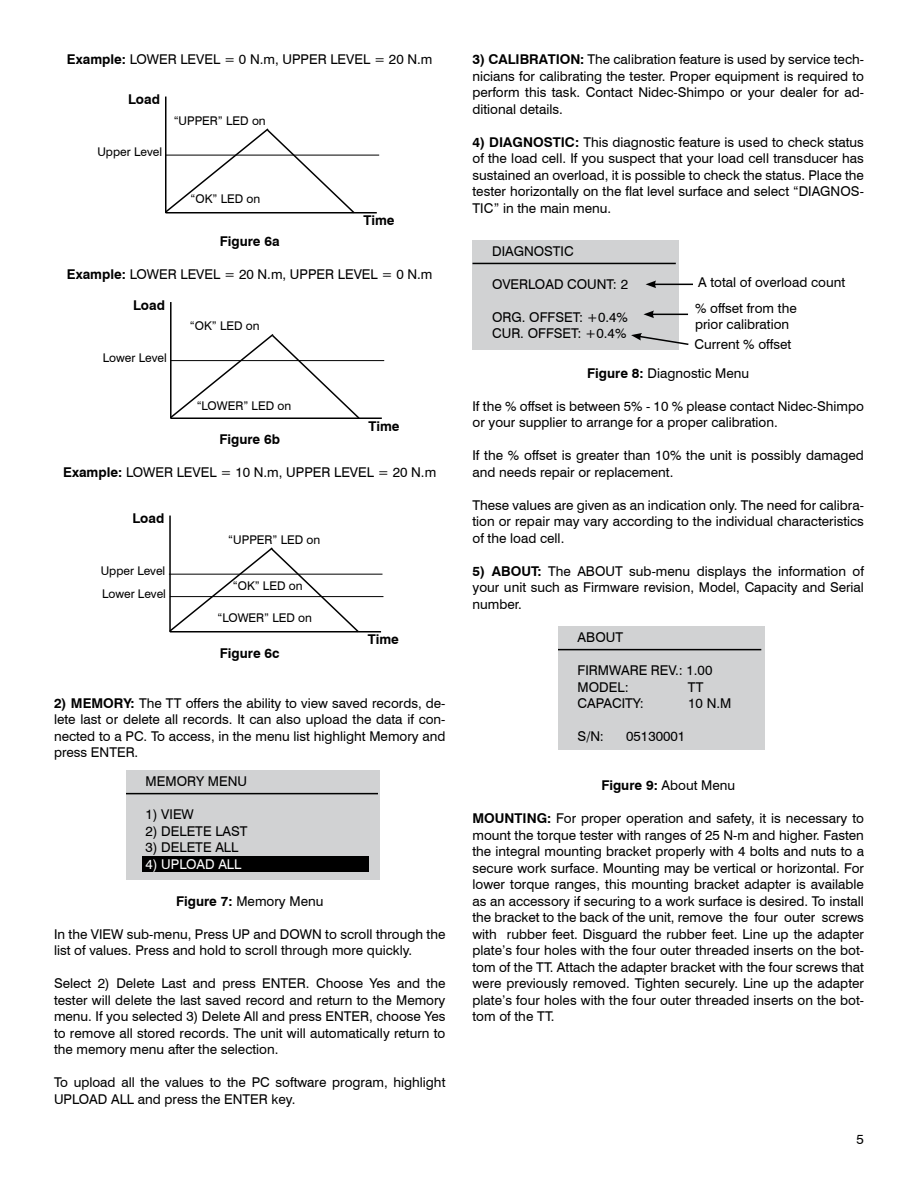
<style>
.page{position:relative;width:918px;height:1188px;background:#fff}
.page>*{position:absolute;margin:0;border:0;box-sizing:border-box;transform-origin:0 0}
.t1{font:13.5px/16.5px "Swiss 721 BT";color:#000}
.t2{font:700 13.5px "Swiss 721 BT";color:#000}
.t3{font:13.5px "Swiss 721 BT";color:#fff}
.t4{font:12px "Swiss 721 BT";color:#000}
.s1{font-weight:700}
</style>
<div class="page">
<div style="left:126px;top:771px;width:254px;height:109px;background:#d1d2d3"></div>
<hr style="left:165px;top:97px;width:2px;height:116px;background:#000">
<hr style="left:166px;top:212px;width:211px;height:1px;background:#000">
<svg style="left:165px;top:127px;width:191px;height:87px"></svg>
<hr style="left:166px;top:155px;width:213px;height:1px;background:#000">
<hr style="left:170px;top:302px;width:2px;height:116px;background:#000">
<hr style="left:171px;top:417px;width:211px;height:2px;background:#000">
<svg style="left:170px;top:332px;width:191px;height:87px"></svg>
<hr style="left:171px;top:360px;width:213px;height:1px;background:#000">
<hr style="left:169px;top:516px;width:2px;height:116px;background:#000">
<hr style="left:170px;top:631px;width:211px;height:2px;background:#000">
<svg style="left:168px;top:546px;width:192px;height:87px"></svg>
<hr style="left:170px;top:596px;width:213px;height:1px;background:#000">
<hr style="left:169px;top:574px;width:214px;height:1px;background:#000">
<hr style="left:126px;top:793px;width:252px;height:1px;background:#000">
<div style="left:142px;top:856px;width:227px;height:15px;background:#000"></div>
<div style="left:473px;top:241px;width:206px;height:109px;background:#d1d2d3"></div>
<hr style="left:473px;top:263px;width:203px;height:1px;background:#000">
<hr style="left:654px;top:284px;width:39px;height:1px;background:#000">
<svg style="left:646px;top:281px;width:10px;height:7px"></svg>
<hr style="left:652px;top:314px;width:36px;height:1px;background:#000">
<svg style="left:644px;top:310px;width:10px;height:8px"></svg>
<svg style="left:631px;top:333px;width:58px;height:12px"></svg>
<div style="left:558px;top:627px;width:207px;height:123px;background:#d1d2d3"></div>
<hr style="left:558px;top:649px;width:203px;height:1px;background:#000">
<p class="t1" style="left:67px;top:53px;width:367px"><span class="s1">Example:</span> LOWER LEVEL = 0 N.m, UPPER LEVEL = 20 N.m</p>
<p class="t2" style="left:128px;top:94px;width:33px">Load</p>
<p class="t4" style="left:97px;top:148px;width:66px">Upper Level</p>
<p class="t4" style="left:174px;top:116px;width:94px">“UPPER” LED on</p>
<p class="t4" style="left:191px;top:194px;width:71px">“OK” LED on</p>
<p class="t2" style="left:364px;top:215px;width:33px">Time</p>
<p class="t2" style="left:220px;top:236px;width:61px">Figure 6a</p>
<p class="t1" style="left:67px;top:267px;width:367px"><span class="s1">Example:</span> LOWER LEVEL = 20 N.m, UPPER LEVEL = 0 N.m</p>
<p class="t2" style="left:133px;top:300px;width:33px">Load</p>
<p class="t4" style="left:103px;top:353px;width:65px">Lower Level</p>
<p class="t4" style="left:190px;top:321px;width:71px">“OK” LED on</p>
<p class="t4" style="left:197px;top:401px;width:96px">“LOWER” LED on</p>
<p class="t2" style="left:369px;top:421px;width:33px">Time</p>
<p class="t2" style="left:219px;top:434px;width:62px">Figure 6b</p>
<p class="t1" style="left:63px;top:465px;width:375px"><span class="s1">Example:</span> LOWER LEVEL = 10 N.m, UPPER LEVEL = 20 N.m</p>
<p class="t2" style="left:132px;top:513px;width:33px">Load</p>
<p class="t4" style="left:101px;top:567px;width:66px">Upper Level</p>
<p class="t4" style="left:102px;top:589px;width:65px">Lower Level</p>
<p class="t4" style="left:228px;top:535px;width:94px">“UPPER” LED on</p>
<p class="t4" style="left:233px;top:582px;width:71px">“OK” LED on</p>
<p class="t4" style="left:217px;top:613px;width:96px">“LOWER” LED on</p>
<p class="t2" style="left:368px;top:634px;width:33px">Time</p>
<p class="t2" style="left:220px;top:648px;width:61px">Figure 6c</p>
<p class="t1" style="left:54px;top:696px;width:393px;text-align:justify"><span class="s1">2) MEMORY:</span> The TT offers the ability to view saved records, de&shy;lete last or delete all records. It can also upload the data if con&shy;nected to a PC. To access, in the menu list highlight Memory and press ENTER.</p>
<p class="t1" style="left:146px;top:774px;width:103px">MEMORY MENU</p>
<p class="t1" style="left:146px;top:807px;width:50px">1) VIEW</p>
<p class="t1" style="left:146px;top:824px;width:103px">2) DELETE LAST</p>
<p class="t1" style="left:146px;top:840px;width:94px">3) DELETE ALL</p>
<p class="t3" style="left:146px;top:859px;width:97px">4) UPLOAD ALL</p>
<p class="t1" style="left:176px;top:894px;width:149px"><span class="s1">Figure 7:</span> Memory Menu</p>
<p class="t1" style="left:54px;top:927px;width:393px">In the VIEW sub-menu, Press UP and DOWN to scroll through the list of values. Press and hold to scroll through more quickly.</p>
<p class="t1" style="left:54px;top:977px;width:393px;text-align:justify">Select 2) Delete Last and press ENTER. Choose Yes and the tester will delete the last saved record and return to the Memory menu. If you selected 3) Delete All and press ENTER, choose Yes to remove all stored records. The unit will automatically return to the memory menu after the selection.</p>
<p class="t1" style="left:54px;top:1076px;width:393px">To upload all the values to the PC software program, highlight<br>UPLOAD ALL and press the ENTER key.</p>
<p class="t1" style="left:473px;top:53px;width:393px;text-align:justify"><span class="s1">3) CALIBRATION:</span> The calibration feature is used by service tech&shy;nicians for calibrating the tester. Proper equipment is required to perform this task. Contact Nidec-Shimpo or your dealer for ad&shy;ditional details.</p>
<p class="t1" style="left:473px;top:135px;width:393px;text-align:justify"><span class="s1">4) DIAGNOSTIC:</span> This diagnostic feature is used to check status of the load cell. If you suspect that your load cell transducer has sustained an overload, it is possible to check the status. Place the tester horizontally on the flat level surface and select “DIAGNOS-TIC” in the main menu.</p>
<p class="t1" style="left:492px;top:244px;width:83px">DIAGNOSTIC</p>
<p class="t1" style="left:492px;top:277px;width:137px">OVERLOAD COUNT: 2</p>
<p class="t1" style="left:492px;top:310px;width:137px">ORG. OFFSET: +0.4%<br>CUR. OFFSET: +0.4%</p>
<p class="t1" style="left:695px;top:271px;width:152px;line-height:25.5px">A total of overload count % offset from the</p>
<p class="t1" style="left:694px;top:316px;width:98px;line-height:19.4px">prior calibration<br>Current % offset</p>
<p class="t1" style="left:587px;top:366px;width:164px"><span class="s1">Figure 8:</span> Diagnostic Menu</p>
<p class="t1" style="left:473px;top:399px;width:393px">If the % offset is between 5% - 10 % please contact Nidec-Shimpo or your supplier to arrange for a proper calibration.</p>
<p class="t1" style="left:473px;top:449px;width:393px">If the % offset is greater than 10% the unit is possibly damaged and needs repair or replacement.</p>
<p class="t1" style="left:473px;top:498px;width:393px;text-align:justify">These values are given as an indication only. The need for calibra&shy;tion or repair may vary according to the individual characteristics of the load cell.</p>
<p class="t1" style="left:473px;top:564px;width:393px;text-align:justify"><span class="s1">5) ABOUT:</span> The ABOUT sub-menu displays the information of your unit such as Firmware revision, Model, Capacity and Serial number.</p>
<p class="t1" style="left:578px;top:630px;width:47px">ABOUT</p>
<p class="t1" style="left:578px;top:663px;width:136px">FIRMWARE REV.: 1.00<br>MODEL:</p>
<p class="t1" style="left:688px;top:680px;width:17px">TT</p>
<p class="t1" style="left:578px;top:696px;width:68px">CAPACITY:</p>
<p class="t1" style="left:688px;top:696px;width:45px">10 N.M</p>
<p class="t1" style="left:578px;top:729px;width:28px">S/N:</p>
<p class="t1" style="left:626px;top:729px;width:61px">05130001</p>
<p class="t1" style="left:601px;top:779px;width:135px"><span class="s1">Figure 9:</span> About Menu</p>
<p class="t1" style="left:473px;top:812px;width:393px;text-align:justify"><span class="s1">MOUNTING:</span> For proper operation and safety, it is necessary to mount the torque tester with ranges of 25 N-m and higher. Fasten the integral mounting bracket properly with 4 bolts and nuts to a secure work surface. Mounting may be vertical or horizontal. For lower torque ranges, this mounting bracket adapter is available as an accessory if securing to a work surface is desired. To install the bracket to the back of the unit, remove the four outer screws with rubber feet. Disguard the rubber feet. Line up the adapter plate’s four holes with the four outer threaded inserts on the bot&shy;tom of the TT. Attach the adapter bracket with the four screws that were previously removed. Tighten securely. Line up the adapter plate’s four holes with the four outer threaded inserts on the bot&shy;tom of the TT.</p>
<p class="t1" style="left:857px;top:1133px;width:9px">5</p>
</div>
